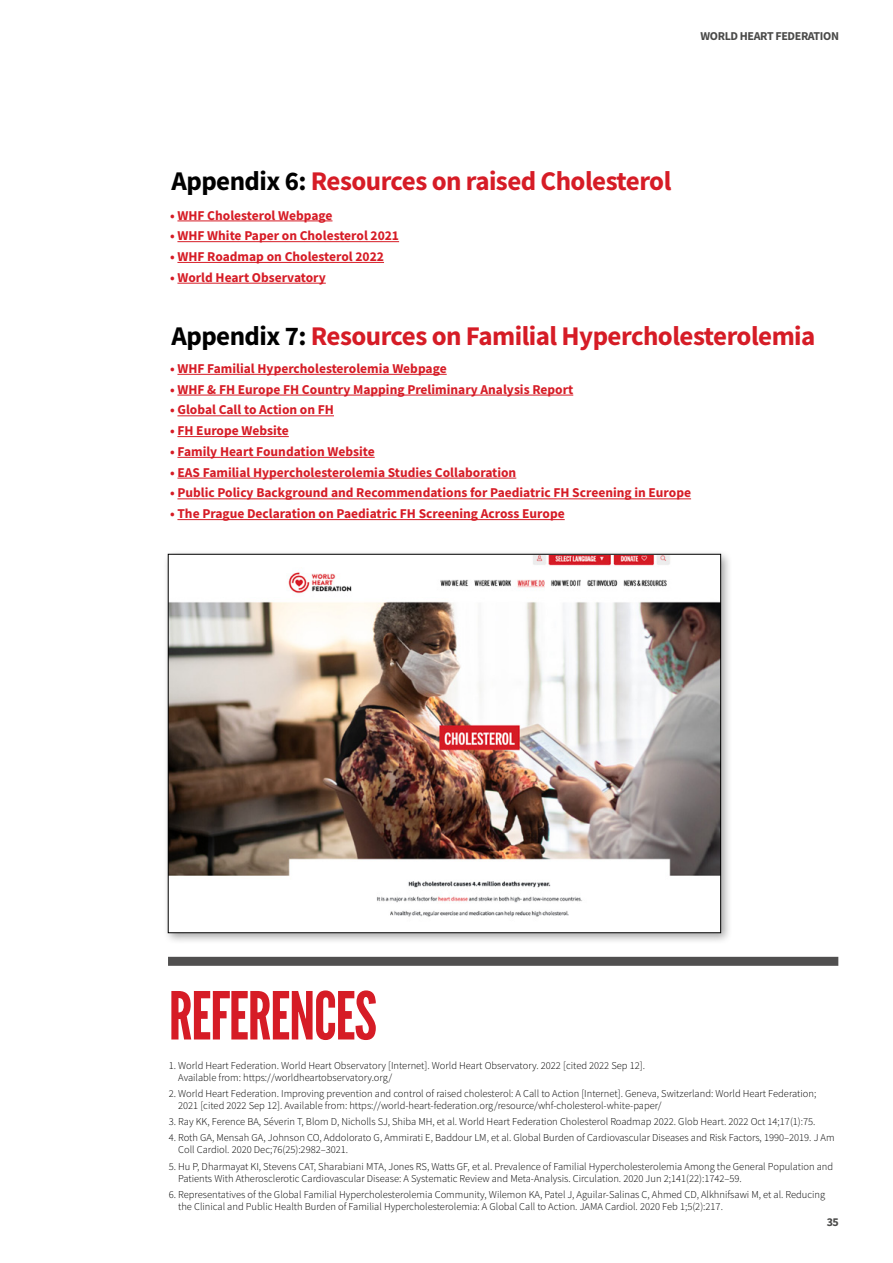
<style>
.page{position:relative;width:893px;height:1263px;background:#fff}
.page>*{position:absolute;margin:0;border:0;box-sizing:border-box;transform-origin:0 0}
.t1{font:66px "League Gothic";letter-spacing:-.02em;color:#d61c26}
.t2{font:700 27px "Source Sans Pro";letter-spacing:-.02em;color:#d61c26}
.t3{font:700 13.5px "Source Sans Pro";color:#d61c26}
.t4{font:700 12px "Source Sans Pro";letter-spacing:-.03em;color:#4a4a49}
.t5{font:300 10.5px/12px "Source Sans Pro";color:#000}
.s1{color:#000}
</style>
<div class="page">
<hr style="left:177px;top:221px;width:155px;height:1px;background:#d61c26">
<hr style="left:177px;top:241px;width:222px;height:1px;background:#d61c26">
<hr style="left:177px;top:262px;width:207px;height:1px;background:#d61c26">
<hr style="left:177px;top:283px;width:149px;height:1px;background:#d61c26">
<hr style="left:177px;top:374px;width:270px;height:1px;background:#d61c26">
<hr style="left:177px;top:395px;width:396px;height:1px;background:#d61c26">
<hr style="left:177px;top:415px;width:157px;height:1px;background:#d61c26">
<hr style="left:177px;top:436px;width:112px;height:1px;background:#d61c26">
<hr style="left:177px;top:457px;width:198px;height:1px;background:#d61c26">
<hr style="left:177px;top:478px;width:339px;height:1px;background:#d61c26">
<hr style="left:177px;top:498px;width:514px;height:1px;background:#d61c26">
<hr style="left:177px;top:519px;width:388px;height:1px;background:#d61c26">
<div style="left:168px;top:957px;width:670px;height:9px;background:#504f4f"></div>
<div style="left:162px;top:548px;width:570px;height:396px;background:#000;opacity:.35"></div>
<img style="left:170px;top:556px;width:549px;height:375px">
<p class="t4" style="left:700px;top:28px;width:140px">WORLD HEART FEDERATION</p>
<h2 class="t2" style="left:171px;top:163px;width:501px"><span class="s1">Appendix 6:</span> Resources on raised Cholesterol</h2>
<p class="t3" style="left:170px;top:206px;width:164px">• WHF Cholesterol Webpage</p>
<p class="t3" style="left:170px;top:227px;width:230px">• WHF White Paper on Cholesterol 2021</p>
<p class="t3" style="left:170px;top:247px;width:215px">• WHF Roadmap on Cholesterol 2022</p>
<p class="t3" style="left:170px;top:268px;width:157px">• World Heart Observatory</p>
<h2 class="t2" style="left:171px;top:317px;width:645px"><span class="s1">Appendix 7:</span> Resources on Familial Hypercholesterolemia</h2>
<p class="t3" style="left:170px;top:359px;width:278px">• WHF Familial Hypercholesterolemia Webpage</p>
<p class="t3" style="left:170px;top:380px;width:405px">• WHF &amp; FH Europe FH Country Mapping Preliminary Analysis Report</p>
<p class="t3" style="left:170px;top:401px;width:165px">• Global Call to Action on FH</p>
<p class="t3" style="left:170px;top:422px;width:120px">• FH Europe Website</p>
<p class="t3" style="left:170px;top:442px;width:206px">• Family Heart Foundation Website</p>
<p class="t3" style="left:170px;top:463px;width:348px">• EAS Familial Hypercholesterolemia Studies Collaboration</p>
<p class="t3" style="left:170px;top:484px;width:522px">• Public Policy Background and Recommendations for Paediatric FH Screening in Europe</p>
<p class="t3" style="left:170px;top:505px;width:396px">• The Prague Declaration on Paediatric FH Screening Across Europe</p>
<h1 class="t1" style="left:169px;top:977px;width:210px">REFERENCES</h1>
<p class="t5" style="left:178px;top:1059px;width:468px;text-indent:-9px">1. World Heart Federation. World Heart Observatory [Internet]. World Heart Observatory. 2022 [cited 2022 Sep 12].<br>Available from: https://worldheartobservatory.org/</p>
<p class="t5" style="left:178px;top:1087px;width:640px;text-indent:-9px">2. World Heart Federation. Improving prevention and control of raised cholesterol: A Call to Action [Internet]. Geneva, Switzerland: World Heart Federation;<br>2021 [cited 2022 Sep 12]. Available from: https://world-heart-federation.org/resource/whf-cholesterol-white-paper/</p>
<p class="t5" style="left:169px;top:1115px;width:648px">3. Ray KK, Ference BA, Séverin T, Blom D, Nicholls SJ, Shiba MH, et al. World Heart Federation Cholesterol Roadmap 2022. Glob Heart. 2022 Oct 14;17(1):75.</p>
<p class="t5" style="left:178px;top:1132px;width:658px;text-indent:-9px">4. Roth GA, Mensah GA, Johnson CO, Addolorato G, Ammirati E, Baddour LM, et al. Global Burden of Cardiovascular Diseases and Risk Factors, 1990–2019. J Am<br>Coll Cardiol. 2020 Dec;76(25):2982–3021.</p>
<p class="t5" style="left:178px;top:1160px;width:656px;text-indent:-9px">5. Hu P, Dharmayat KI, Stevens CAT, Sharabiani MTA, Jones RS, Watts GF, et al. Prevalence of Familial Hypercholesterolemia Among the General Population and<br>Patients With Atherosclerotic Cardiovascular Disease: A Systematic Review and Meta-Analysis. Circulation. 2020 Jun 2;141(22):1742–59.</p>
<p class="t5" style="left:178px;top:1188px;width:649px;text-indent:-9px">6. Representatives of the Global Familial Hypercholesterolemia Community, Wilemon KA, Patel J, Aguilar-Salinas C, Ahmed CD, Alkhnifsawi M, et al. Reducing the Clinical and Public Health Burden of Familial Hypercholesterolemia: A Global Call to Action. JAMA Cardiol. 2020 Feb 1;5(2):217.</p>
<p class="t4" style="left:827px;top:1214px;width:14px">35</p>
</div>
